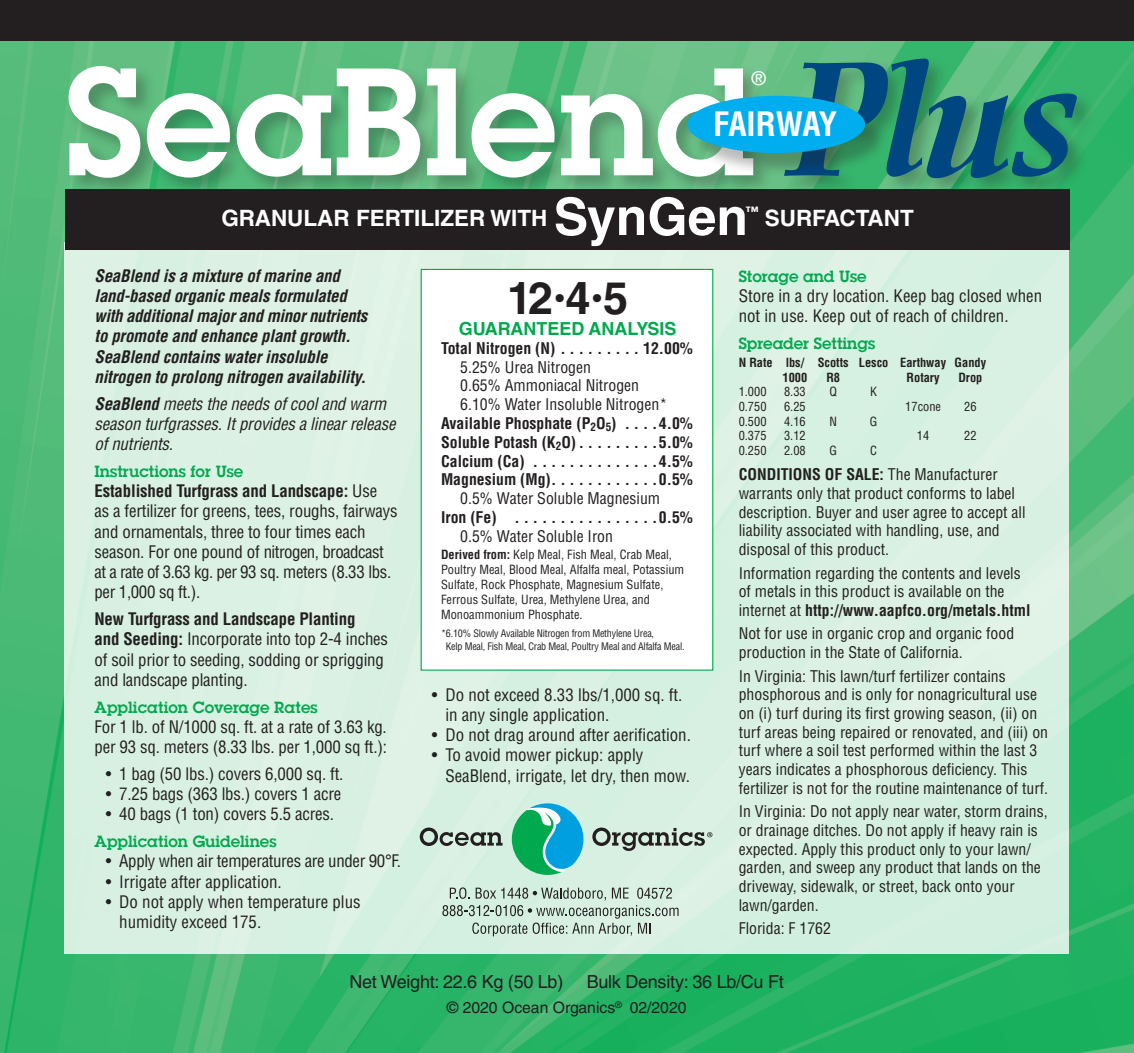
<style>
.page{position:relative;width:1134px;height:1053px;background:#fff}
.page>*{position:absolute;margin:0;border:0;box-sizing:border-box;transform-origin:0 0}
.t1{font:600 159.75px "Lubalin Graph";color:#fff}
.t2{font:700 51.75px "Helvetica LT Std";color:#fff}
.t3{font:700 45px "Helvetica LT Std";color:#231f20}
.t4{font:700 condensed 32.85px "Helvetica LT Std";letter-spacing:-.01em;color:#fff}
.t5{font:700 22.5px "Helvetica LT Std";color:#fff}
.t6{font:18.9px "Helvetica LT Std";color:#fff}
.t7{font:18px "Helvetica LT Std";letter-spacing:-.015em;color:#231f20}
.t8{font:700 18px "Helvetica LT Std";color:#00a94e}
.t9{font:condensed 16.88px/20.2px "Helvetica LT Std";letter-spacing:-.01em;color:#231f20}
.t10{font:italic 700 condensed 16.88px/20.2px "Helvetica LT Std";letter-spacing:-.01em;color:#231f20}
.t11{font:600 16.88px "Lubalin Graph";color:#00a94e}
.t12{font:italic condensed 16.88px/20.2px "Helvetica LT Std";letter-spacing:-.01em;color:#231f20}
.t13{font:condensed 15.75px/18.7px "Helvetica LT Std";color:#231f20}
.t14{font:700 condensed 15.75px "Helvetica LT Std";color:#231f20}
.t15{font:15.75px "Helvetica LT Std";color:#231f20}
.t16{font:condensed 12.38px/15.1px "Helvetica LT Std";color:#231f20}
.t17{font:700 condensed 12.38px/14.6px "Helvetica LT Std";color:#231f20}
.t18{font:condensed 10.12px/12.4px "Helvetica LT Std";letter-spacing:-.02em;color:#231f20}
.s1{font-family:"Ellington MT Std";font-weight:700;font-style:italic;color:#004781}
.s2{font-weight:700}
.s3{font-size:24.75px}
</style>
<div class="page">
<img style="left:0;top:40px;width:1134px;height:1013px">
<div style="left:65px;top:243px;width:1004px;height:711px;background:#d8f0e2"></div>
<div style="left:0;top:0;width:1134px;height:40px;background:#231f20"></div>
<div style="left:421px;top:269px;width:292px;height:402px;background:#fff;border:1px solid #00a94e"></div>
<svg style="left:442px;top:887px;width:237px;height:49px"></svg>
<svg style="left:420px;top:828px;width:83px;height:18px"></svg>
<svg style="left:592px;top:828px;width:120px;height:23px"></svg>
<svg style="left:512px;top:803px;width:71px;height:72px"></svg>
<div style="left:65px;top:189px;width:1005px;height:60px;background:#231f20"></div>
<div style="left:66px;top:55px;width:1032px;height:144px;background:#231f20;opacity:.3"></div>
<div style="left:692px;top:99px;width:197px;height:79px;background:#231f20;opacity:.3"></div>
<div style="left:687px;top:96px;width:178px;height:57px;background:#00aeef;border-radius:50%"></div>
<h1 class="t1" style="left:65px;top:24px;width:1006px">SeaBlend <span class="s1">Plus</span></h1>
<h3 class="t5" style="left:221px;top:204px;width:328px">GRANULAR FERTILIZER WITH</h3>
<p class="t6" style="left:752px;top:68px;width:15px">®</p>
<h3 class="t4" style="left:713px;top:104px;width:125px">FAIRWAY</h3>
<h2 class="t2" style="left:554px;top:185px;width:196px">SynGen</h2>
<h3 class="t5" style="left:745px;top:204px;width:170px"><sup>™</sup> SURFACTANT</h3>
<p class="t10" style="left:94px;top:266px;width:274px">SeaBlend is a mixture of marine and land-based organic meals formulated with additional major and minor nutrients to promote and enhance plant growth.<br>SeaBlend contains water insoluble nitrogen to prolong nitrogen availability.</p>
<p class="t12" style="left:94px;top:394px;width:303px"><span class="s2">SeaBlend</span> meets the needs of cool and warm season turfgrasses. It provides a linear release of nutrients.</p>
<p class="t11" style="left:94px;top:461px;width:150px">Instructions for Use</p>
<p class="t9" style="left:94px;top:481px;width:305px"><span class="s2">Established Turfgrass and Landscape:</span> Use<br>as a fertilizer for greens, tees, roughs, fairways and ornamentals, three to four times each season. For one pound of nitrogen, broadcast at a rate of 3.63 kg. per 93 sq. meters (8.33 lbs. per 1,000 sq ft.).</p>
<p class="t9" style="left:94px;top:609px;width:295px"><span class="s2">New Turfgrass and Landscape Planting<br>and Seeding:</span> Incorporate into top 2-4 inches of soil prior to seeding, sodding or sprigging and landscape planting.</p>
<p class="t11" style="left:94px;top:697px;width:225px">Application Coverage Rates</p>
<p class="t9" style="left:94px;top:716px;width:294px">For 1 lb. of N/1000 sq. ft. at a rate of 3.63 kg. per 93 sq. meters (8.33 lbs. per 1,000 sq ft.):</p>
<p class="t9" style="left:106px;top:763px;width:239px">• 1 bag (50 lbs.) covers 6,000 sq. ft.</p>
<p class="t9" style="left:106px;top:784px;width:237px">• 7.25 bags (363 lbs.) covers 1 acre</p>
<p class="t9" style="left:106px;top:804px;width:230px">• 40 bags (1 ton) covers 5.5 acres.</p>
<p class="t11" style="left:95px;top:831px;width:184px">Application Guidelines</p>
<p class="t9" style="left:106px;top:851px;width:297px">• Apply when air temperatures are under 90°F.</p>
<p class="t9" style="left:106px;top:871px;width:178px">• Irrigate after application.</p>
<p class="t9" style="left:119px;top:891px;width:243px;text-indent:-14px">• Do not apply when temperature plus humidity exceed 175.</p>
<h3 class="t3" style="left:507px;top:270px;width:122px">12<span class="s3">•</span>4<span class="s3">•</span>5</h3>
<p class="t8" style="left:459px;top:318px;width:219px">GUARANTEED ANALYSIS</p>
<p class="t14" style="left:441px;top:338px;width:253px">Total Nitrogen (N) . . . . . . . . . 12. 00%</p>
<p class="t13" style="left:460px;top:357px;width:132px">5.25% Urea Nitrogen</p>
<p class="t13" style="left:460px;top:376px;width:180px">0.65% Ammoniacal Nitrogen</p>
<p class="t13" style="left:460px;top:395px;width:209px">6.10% Water Insoluble Nitrogen*</p>
<p class="t14" style="left:441px;top:413px;width:254px">Available Phosphate (P<sub>2</sub>O<sub>5</sub>) . . . 4. 0%</p>
<p class="t14" style="left:441px;top:432px;width:253px">Soluble Potash (K<sub>2</sub>O) . . . . . . . . 5. 0%</p>
<p class="t14" style="left:441px;top:451px;width:253px">Calcium (Ca) . . . . . . . . . . . . . 4.5%</p>
<p class="t14" style="left:441px;top:470px;width:253px">Magnesium (Mg) . . . . . . . . . . . 0.5%</p>
<p class="t13" style="left:460px;top:489px;width:202px">0.5% Water Soluble Magnesium</p>
<p class="t14" style="left:441px;top:507px;width:253px">Iron (Fe) . . . . . . . . . . . . . . . 0.5%</p>
<p class="t13" style="left:460px;top:527px;width:154px">0.5% Water Soluble Iron</p>
<p class="t16" style="left:441px;top:546px;width:245px"><span class="s2">Derived from:</span> Kelp Meal, Fish Meal, Crab Meal, Poultry Meal, Blood Meal, Alfalfa meal, Potassium Sulfate, Rock Phosphate, Magnesium Sulfate, Ferrous Sulfate, Urea, Methylene Urea, and Monoammonium Phosphate.</p>
<p class="t18" style="left:446px;top:627px;width:240px;text-indent:-5px">*6.10% Slowly Available Nitrogen from Methylene Urea,<br>Kelp Meal, Fish Meal, Crab Meal, Poultry Meal and Alfalfa Meal.</p>
<p class="t9" style="left:445px;top:684px;width:239px;text-indent:-14px">• Do not exceed 8.33 lbs/1,000 sq. ft. in any single application.</p>
<p class="t9" style="left:432px;top:725px;width:261px">• Do not drag around after aerification.</p>
<p class="t9" style="left:445px;top:745px;width:246px;text-indent:-14px">• To avoid mower pickup: apply<br>SeaBlend, irrigate, let dry, then mow.</p>
<p class="t11" style="left:739px;top:266px;width:130px">Storage and Use</p>
<p class="t9" style="left:739px;top:286px;width:305px">Store in a dry location. Keep bag closed when not in use. Keep out of reach of children.</p>
<p class="t11" style="left:739px;top:333px;width:138px">Spreader Settings</p>
<p class="t17" style="left:783px;top:355px;width:205px;text-indent:-44px">N Rate lbs/ Scotts Lesco Earthway Gandy<br>1000</p>
<p class="t17" style="left:826px;top:370px;width:15px">R8</p>
<p class="t17" style="left:907px;top:370px;width:35px">Rotary</p>
<p class="t17" style="left:958px;top:370px;width:26px">Drop</p>
<p class="t16" style="left:739px;top:384px;width:29px">1.000</p>
<p class="t16" style="left:784px;top:384px;width:23px">8.33</p>
<p class="t16" style="left:829px;top:384px;width:9px">Q</p>
<p class="t16" style="left:870px;top:384px;width:8px">K</p>
<p class="t16" style="left:739px;top:399px;width:29px">0.750</p>
<p class="t16" style="left:784px;top:399px;width:23px">6.25</p>
<p class="t16" style="left:905px;top:399px;width:37px">17cone</p>
<p class="t16" style="left:964px;top:399px;width:14px">26</p>
<p class="t16" style="left:739px;top:413px;width:29px">0.500</p>
<p class="t16" style="left:784px;top:413px;width:23px">4.16</p>
<p class="t16" style="left:829px;top:413px;width:9px">N</p>
<p class="t16" style="left:870px;top:413px;width:9px">G</p>
<p class="t16" style="left:739px;top:428px;width:29px">0.375</p>
<p class="t16" style="left:784px;top:428px;width:23px">3.12</p>
<p class="t16" style="left:917px;top:428px;width:14px">14</p>
<p class="t16" style="left:964px;top:428px;width:14px">22</p>
<p class="t16" style="left:739px;top:443px;width:29px">0.250</p>
<p class="t16" style="left:784px;top:443px;width:23px">2.08</p>
<p class="t16" style="left:829px;top:443px;width:9px">G</p>
<p class="t16" style="left:870px;top:443px;width:8px">C</p>
<p class="t13" style="left:739px;top:465px;width:288px"><span class="s2">CONDITIONS OF SALE:</span> The Manufacturer warrants only that product conforms to label description. Buyer and user agree to accept all liability associated with handling, use, and disposal of this product.</p>
<p class="t13" style="left:739px;top:563px;width:293px">Information regarding the contents and levels of metals in this product is available on the internet at <span class="s2">http://www. aapfco. org/metals. html</span></p>
<p class="t13" style="left:739px;top:624px;width:277px">Not for use in organic crop and organic food production in the State of California.</p>
<p class="t13" style="left:739px;top:666px;width:311px">In Virginia: This lawn/turf fertilizer contains phosphorous and is only for nonagricultural use on (i) turf during its first growing season, (ii) on turf areas being repaired or renovated, and (iii) on turf where a soil test performed within the last 3 years indicates a phosphorous deficiency. This fertilizer is not for the routine maintenance of turf.</p>
<p class="t13" style="left:739px;top:802px;width:310px">In Virginia: Do not apply near water, storm drains, or drainage ditches. Do not apply if heavy rain is expected. Apply this product only to your lawn/ garden, and sweep any product that lands on the driveway, sidewalk, or street, back onto your lawn/garden.</p>
<p class="t13" style="left:739px;top:919px;width:94px">Florida: F 1762</p>
<p class="t7" style="left:349px;top:971px;width:215px">Net Weight: 22.6 Kg (50 Lb)</p>
<p class="t7" style="left:587px;top:971px;width:199px">Bulk Density: 36 Lb/Cu Ft</p>
<p class="t15" style="left:447px;top:998px;width:241px">© 2020 Ocean Organics<sup>®</sup> 02/2020</p>
</div>
